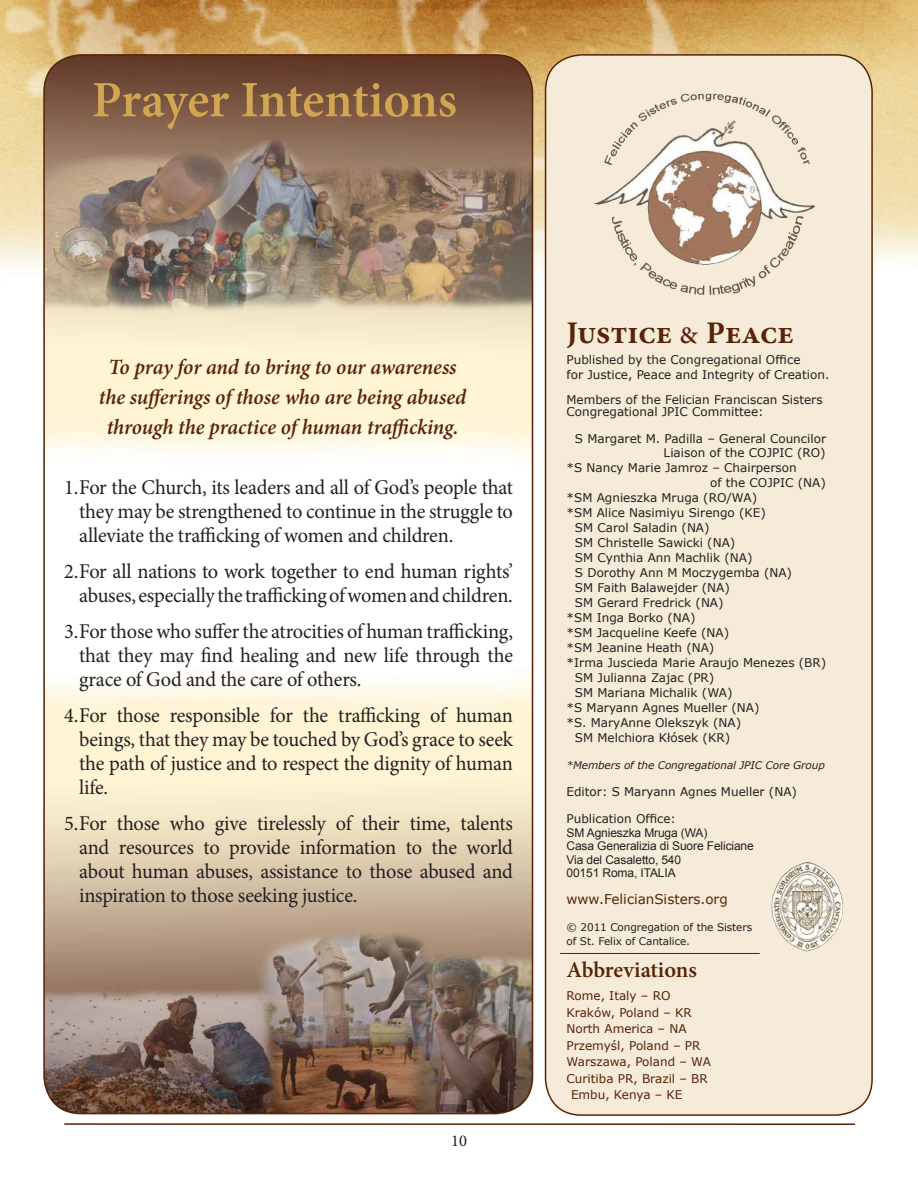
<style>
.page{position:relative;width:918px;height:1188px;background:#fff}
.page>*{position:absolute;margin:0;border:0;box-sizing:border-box;transform-origin:0 0}
.t1{font:600 51px "Minion Pro";letter-spacing:-.005em;color:#d2a550}
.t2{font:700 31.5px "Minion Pro";color:#582307}
.t3{font:600 22.5px "Minion Pro";letter-spacing:-.005em;color:#582307}
.t4{font:italic 600 21.75px/30px "Minion Pro";letter-spacing:-.005em;color:#582307;text-align:center}
.t5{font:21px/24px "Minion Pro";letter-spacing:-.01em;color:#231f20;text-align:justify}
.t6{font:16.5px "Minion Pro";color:#231f20}
.t7{font:13.5px "Verdana";color:#582307}
.t8{font:12px/14.4px "Verdana";color:#231f20}
.t9{font:12px "Verdana";color:#582307}
.t10{font:12px/13.5px "Arial";letter-spacing:-.01em;color:#231f20}
.t11{font:10.5px/13.5px "Verdana";letter-spacing:-.01em;color:#231f20}
.t12{font:italic 10.5px "Verdana";letter-spacing:-.01em;color:#231f20}
.s1{font-weight:400}
</style>
<div class="page">
<img style="left:0;top:0;width:918px;height:330px">
<div style="left:546px;top:55px;width:326px;height:1060px;background:#f5ebd8;border-radius:36px"></div>
<div style="left:545px;top:54px;width:328px;height:1062px;border:2px solid #582307;border-radius:36px"></div>
<hr style="left:560px;top:953px;width:200px;height:1px;background:#582307">
<img style="left:771px;top:862px;width:72px;height:90px">
<img style="left:594px;top:93px;width:221px;height:202px">
<hr style="left:64px;top:1123px;width:791px;height:2px;background:#582307">
<img style="left:44px;top:55px;width:488px;height:1059px">
<h1 class="t1" style="left:92px;top:65px;width:367px">Prayer Intentions</h1>
<h3 class="t4" style="left:99px;top:352px;width:369px">To pray for and to bring to our awareness the sufferings of those who are being abused through the practice of human trafficking.</h3>
<h3 class="t5" style="left:79px;top:476px;width:435px;text-indent:-15px">1.For the Church, its leaders and all of God’s people that they may be strengthened to continue in the struggle to alleviate the trafficking of women and children.</h3>
<h3 class="t5" style="left:64px;top:560px;width:450px;text-align:right">2.For all nations to work together to end human rights’ abuses, especially the trafficking of women and children.</h3>
<h3 class="t5" style="left:79px;top:620px;width:435px;text-indent:-15px">3.For those who suffer the atrocities of human trafficking, that they may find healing and new life through the grace of God and the care of others.</h3>
<h3 class="t5" style="left:79px;top:704px;width:435px;text-indent:-15px">4.For those responsible for the trafficking of human beings, that they may be touched by God’s grace to seek the path of justice and to respect the dignity of human life.</h3>
<h3 class="t5" style="left:79px;top:812px;width:435px;text-indent:-15px">5.For those who give tirelessly of their time, talents and resources to provide information to the world about human abuses, assistance to those abused and inspiration to those seeking justice.</h3>
<h3 class="t6" style="left:451px;top:1130px;width:17px">10</h3>
<h2 class="t2" style="left:567px;top:311px;width:229px">Justice <span class="s1">&amp;</span> Peace</h2>
<p class="t8" style="left:567px;top:353px;width:264px">Published by the Congregational Office<br>for Justice, Peace and Integrity of Creation.</p>
<p class="t8" style="left:567px;top:394px;width:258px;line-height:12px">Members of the Felician Franciscan Sisters<br>Congregational JPIC Committee:</p>
<p class="t8" style="left:575px;top:431px;width:253px">S Margaret M. Padilla – General Councilor</p>
<p class="t8" style="left:664px;top:446px;width:164px">Liaison of the COJPIC (RO)</p>
<p class="t8" style="left:567px;top:461px;width:232px">*S Nancy Marie Jamroz – Chairperson</p>
<p class="t8" style="left:710px;top:476px;width:117px">of the COJPIC (NA)</p>
<p class="t8" style="left:567px;top:491px;width:192px">*SM Agnieszka Mruga (RO/WA)</p>
<p class="t8" style="left:567px;top:506px;width:201px">*SM Alice Nasimiyu Sirengo (KE)</p>
<p class="t8" style="left:575px;top:521px;width:136px">SM Carol Saladin (NA)</p>
<p class="t8" style="left:575px;top:536px;width:162px">SM Christelle Sawicki (NA)</p>
<p class="t8" style="left:575px;top:551px;width:179px">SM Cynthia Ann Machlik (NA)</p>
<p class="t8" style="left:575px;top:566px;width:219px">S Dorothy Ann M Moczygemba (NA)</p>
<p class="t8" style="left:575px;top:581px;width:156px">SM Faith Balawejder (NA)</p>
<p class="t8" style="left:575px;top:596px;width:150px">SM Gerard Fredrick (NA)</p>
<p class="t8" style="left:567px;top:611px;width:130px">*SM Inga Borko (NA)</p>
<p class="t8" style="left:567px;top:626px;width:164px">*SM Jacqueline Keefe (NA)</p>
<p class="t8" style="left:567px;top:641px;width:149px">*SM Jeanine Heath (NA)</p>
<p class="t8" style="left:567px;top:656px;width:261px">*Irma Juscieda Marie Araujo Menezes (BR)</p>
<p class="t8" style="left:575px;top:671px;width:141px">SM Julianna Zajac (PR)</p>
<p class="t8" style="left:575px;top:686px;width:159px">SM Mariana Michalik (WA)</p>
<p class="t8" style="left:567px;top:701px;width:194px">*S Maryann Agnes Mueller (NA)</p>
<p class="t8" style="left:567px;top:716px;width:176px">*S. MaryAnne Olekszyk (NA)</p>
<p class="t8" style="left:575px;top:731px;width:157px">SM Melchiora Kłósek (KR)</p>
<p class="t12" style="left:567px;top:758px;width:260px">*Members of the Congregational JPIC Core Group</p>
<p class="t8" style="left:567px;top:785px;width:232px">Editor: S Maryann Agnes Mueller (NA)</p>
<p class="t8" style="left:567px;top:812px;width:111px">Publication Office:</p>
<p class="t10" style="left:567px;top:826px;width:189px">SM Agnieszka Mruga (WA)<br>Casa Generalizia di Suore Feliciane<br>Via del Casaletto, 540<br>00151 Roma, ITALIA</p>
<p class="t7" style="left:567px;top:890px;width:163px">www.FelicianSisters.org</p>
<p class="t11" style="left:567px;top:921px;width:187px">© 2011 Congregation of the Sisters of St. Felix of Cantalice.</p>
<h3 class="t3" style="left:567px;top:954px;width:132px">Abbreviations</h3>
<p class="t9" style="left:567px;top:988px;width:106px">Rome, Italy – RO</p>
<p class="t9" style="left:567px;top:1004px;width:127px">Kraków, Poland – KR</p>
<p class="t9" style="left:567px;top:1021px;width:122px">North America – NA</p>
<p class="t9" style="left:567px;top:1037px;width:135px">Przemyśl, Poland – PR</p>
<p class="t9" style="left:567px;top:1054px;width:146px">Warszawa, Poland – WA</p>
<p class="t9" style="left:567px;top:1070px;width:143px">Curitiba PR, Brazil – BR</p>
<p class="t9" style="left:571px;top:1087px;width:113px">Embu, Kenya – KE</p>
</div>
